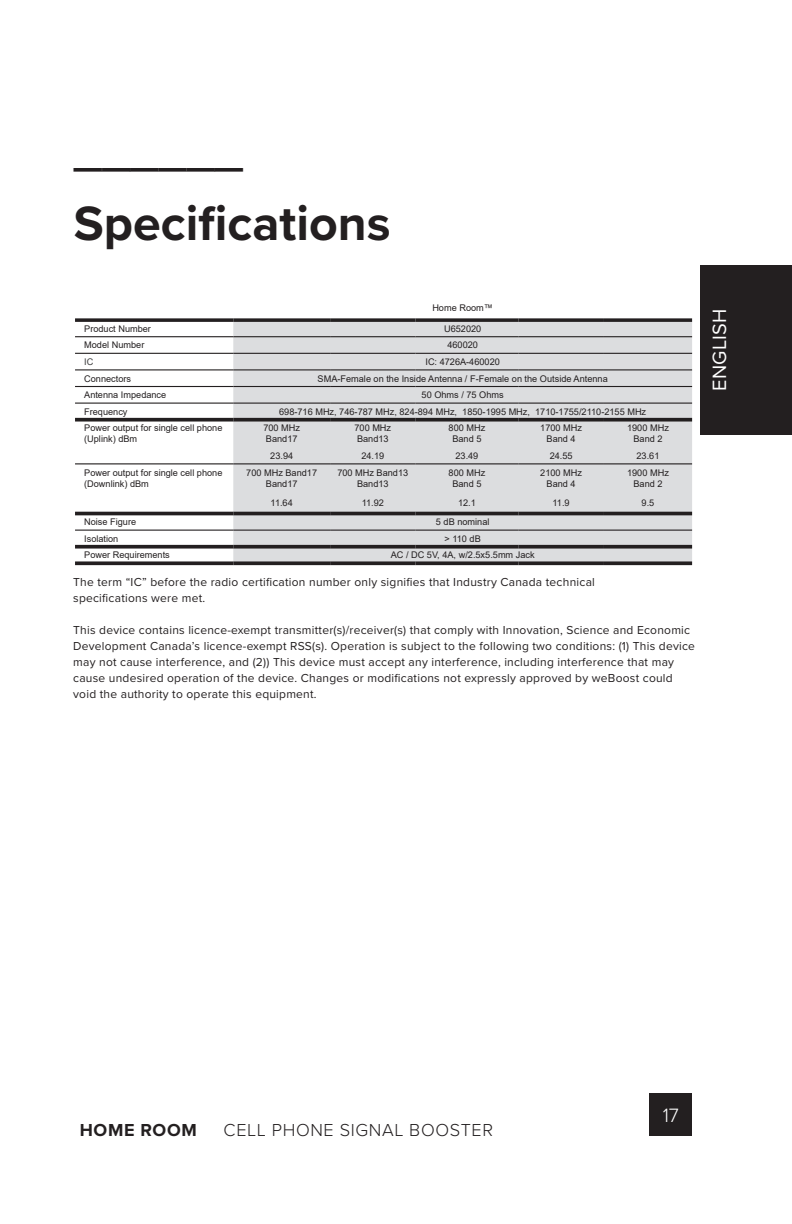
<style>
.page{position:relative;width:792px;height:1224px;background:#fff}
.page>*{position:absolute;margin:0;border:0;box-sizing:border-box;transform-origin:0 0}
.t1{font:700 50px "Proxima Nova";color:#231f20}
.t2{font:600 50px "Proxima Nova";color:#231f20}
.t3{font:20px "Proxima Nova";letter-spacing:.01em;color:#fff}
.t4{font:300 20px "Proxima Nova";color:#fff}
.t5{font:300 18px "Proxima Nova";letter-spacing:.035em;color:#231f20}
.t6{font:700 18px "Proxima Nova";letter-spacing:.035em;color:#231f20}
.t7{font:12px/16px "Proxima Nova";letter-spacing:.02em;color:#231f20}
.t8{font:9.2px/11px "Arial";color:#231f20}
.t9{font:9.2px "Arial";color:#3e3e3f}
</style>
<div class="page">
<div style="left:650px;top:1094px;width:42px;height:42px;background:#231f20"></div>
<div style="left:700px;top:265px;width:92px;height:169px;background:#231f20"></div>
<div style="left:233px;top:322px;width:459px;height:239px;background:#dcdddf"></div>
<hr style="left:75px;top:336px;width:158px;height:1px;background:#231f20">
<hr style="left:75px;top:353px;width:158px;height:1px;background:#231f20">
<hr style="left:75px;top:369px;width:158px;height:1px;background:#231f20">
<hr style="left:75px;top:386px;width:158px;height:1px;background:#231f20">
<hr style="left:75px;top:403px;width:158px;height:1px;background:#231f20">
<hr style="left:233px;top:336px;width:97px;height:1px;background:#231f20">
<hr style="left:330px;top:336px;width:86px;height:1px;background:#231f20">
<hr style="left:416px;top:336px;width:102px;height:1px;background:#231f20">
<hr style="left:518px;top:336px;width:86px;height:1px;background:#231f20">
<hr style="left:604px;top:336px;width:88px;height:1px;background:#231f20">
<hr style="left:233px;top:353px;width:97px;height:1px;background:#231f20">
<hr style="left:330px;top:353px;width:86px;height:1px;background:#231f20">
<hr style="left:416px;top:353px;width:102px;height:1px;background:#231f20">
<hr style="left:518px;top:353px;width:86px;height:1px;background:#231f20">
<hr style="left:604px;top:353px;width:88px;height:1px;background:#231f20">
<hr style="left:233px;top:369px;width:97px;height:1px;background:#231f20">
<hr style="left:330px;top:369px;width:86px;height:1px;background:#231f20">
<hr style="left:416px;top:369px;width:102px;height:1px;background:#231f20">
<hr style="left:518px;top:369px;width:86px;height:1px;background:#231f20">
<hr style="left:604px;top:369px;width:88px;height:1px;background:#231f20">
<hr style="left:233px;top:386px;width:97px;height:1px;background:#231f20">
<hr style="left:330px;top:386px;width:86px;height:1px;background:#231f20">
<hr style="left:416px;top:386px;width:102px;height:1px;background:#231f20">
<hr style="left:518px;top:386px;width:86px;height:1px;background:#231f20">
<hr style="left:604px;top:386px;width:88px;height:1px;background:#231f20">
<hr style="left:233px;top:403px;width:97px;height:1px;background:#231f20">
<hr style="left:330px;top:403px;width:86px;height:1px;background:#231f20">
<hr style="left:416px;top:403px;width:102px;height:1px;background:#231f20">
<hr style="left:518px;top:403px;width:86px;height:1px;background:#231f20">
<hr style="left:604px;top:403px;width:88px;height:1px;background:#231f20">
<svg style="left:75px;top:418px;width:158px;height:4px"></svg>
<svg style="left:233px;top:418px;width:97px;height:4px"></svg>
<svg style="left:330px;top:418px;width:86px;height:4px"></svg>
<svg style="left:416px;top:418px;width:102px;height:4px"></svg>
<svg style="left:518px;top:418px;width:86px;height:4px"></svg>
<svg style="left:604px;top:418px;width:88px;height:4px"></svg>
<svg style="left:75px;top:561px;width:158px;height:4px"></svg>
<svg style="left:233px;top:561px;width:97px;height:4px"></svg>
<svg style="left:330px;top:561px;width:86px;height:4px"></svg>
<svg style="left:416px;top:561px;width:102px;height:4px"></svg>
<svg style="left:518px;top:561px;width:86px;height:4px"></svg>
<svg style="left:604px;top:561px;width:88px;height:4px"></svg>
<hr style="left:75px;top:512px;width:158px;height:3px;background:#231f20">
<hr style="left:233px;top:512px;width:97px;height:3px;background:#231f20">
<hr style="left:330px;top:512px;width:86px;height:3px;background:#231f20">
<hr style="left:416px;top:512px;width:102px;height:3px;background:#231f20">
<hr style="left:518px;top:512px;width:86px;height:3px;background:#231f20">
<hr style="left:604px;top:512px;width:88px;height:3px;background:#231f20">
<svg style="left:75px;top:545px;width:158px;height:4px"></svg>
<svg style="left:233px;top:545px;width:97px;height:4px"></svg>
<svg style="left:330px;top:545px;width:86px;height:4px"></svg>
<svg style="left:416px;top:545px;width:102px;height:4px"></svg>
<svg style="left:518px;top:545px;width:86px;height:4px"></svg>
<svg style="left:604px;top:545px;width:88px;height:4px"></svg>
<hr style="left:75px;top:530px;width:158px;height:1px;background:#231f20">
<hr style="left:233px;top:530px;width:97px;height:1px;background:#231f20">
<hr style="left:330px;top:530px;width:86px;height:1px;background:#231f20">
<hr style="left:416px;top:530px;width:102px;height:1px;background:#231f20">
<hr style="left:518px;top:530px;width:86px;height:1px;background:#231f20">
<hr style="left:604px;top:530px;width:88px;height:1px;background:#231f20">
<hr style="left:75px;top:463px;width:158px;height:1px;background:#231f20">
<hr style="left:233px;top:463px;width:97px;height:1px;background:#231f20">
<hr style="left:330px;top:463px;width:86px;height:1px;background:#231f20">
<hr style="left:416px;top:463px;width:102px;height:1px;background:#231f20">
<hr style="left:518px;top:463px;width:86px;height:1px;background:#231f20">
<hr style="left:604px;top:463px;width:88px;height:1px;background:#231f20">
<svg style="left:75px;top:318px;width:158px;height:4px"></svg>
<svg style="left:233px;top:318px;width:97px;height:4px"></svg>
<svg style="left:330px;top:318px;width:86px;height:4px"></svg>
<svg style="left:416px;top:318px;width:102px;height:4px"></svg>
<svg style="left:518px;top:318px;width:86px;height:4px"></svg>
<svg style="left:604px;top:318px;width:88px;height:4px"></svg>
<p class="t2" style="left:74px;top:112px;width:171px">______</p>
<p class="t1" style="left:74px;top:186px;width:318px">Specifications</p>
<p class="t8" style="left:432px;top:303px;width:62px">Home Room™</p>
<p class="t8" style="left:84px;top:323px;width:68px">Product Number</p>
<p class="t8" style="left:444px;top:323px;width:39px">U652020</p>
<p class="t8" style="left:84px;top:340px;width:62px">Model Number</p>
<p class="t8" style="left:447px;top:340px;width:32px">460020</p>
<p class="t9" style="left:84px;top:355px;width:11px">IC</p>
<p class="t8" style="left:425px;top:356px;width:76px">IC: 4726A-460020</p>
<p class="t8" style="left:84px;top:373px;width:48px">Connectors</p>
<p class="t8" style="left:318px;top:373px;width:292px">SMA-Female on the Inside Antenna / F-Female on the Outside Antenna</p>
<p class="t8" style="left:84px;top:389px;width:84px">Antenna Impedance</p>
<p class="t8" style="left:422px;top:389px;width:84px">50 Ohms / 75 Ohms</p>
<p class="t8" style="left:84px;top:406px;width:45px">Frequency</p>
<p class="t8" style="left:279px;top:406px;width:369px">698-716 MHz, 746-787 MHz, 824-894 MHz, 1850-1995 MHz, 1710-1755/2110-2155 MHz</p>
<p class="t8" style="left:84px;top:423px;width:140px">Power output for single cell phone (Uplink) dBm</p>
<p class="t8" style="left:263px;top:423px;width:38px">700 MHz</p>
<p class="t8" style="left:354px;top:423px;width:38px">700 MHz</p>
<p class="t8" style="left:357px;top:434px;width:33px">Band13</p>
<p class="t8" style="left:449px;top:423px;width:38px">800 MHz</p>
<p class="t8" style="left:452px;top:434px;width:31px">Band 5</p>
<p class="t8" style="left:627px;top:423px;width:43px">1900 MHz</p>
<p class="t8" style="left:633px;top:434px;width:31px">Band 2</p>
<p class="t8" style="left:540px;top:423px;width:43px">1700 MHz</p>
<p class="t8" style="left:547px;top:434px;width:31px">Band 4</p>
<p class="t8" style="left:266px;top:434px;width:33px">Band17</p>
<p class="t8" style="left:270px;top:450px;width:24px">23.94</p>
<p class="t8" style="left:361px;top:450px;width:24px">24.19</p>
<p class="t8" style="left:455px;top:450px;width:24px">23.49</p>
<p class="t8" style="left:550px;top:450px;width:24px">24.55</p>
<p class="t8" style="left:637px;top:450px;width:24px">23.61</p>
<p class="t8" style="left:84px;top:467px;width:140px">Power output for single cell phone (Downlink) dBm</p>
<p class="t8" style="left:246px;top:467px;width:72px">700 MHz Band17</p>
<p class="t8" style="left:266px;top:478px;width:33px">Band17</p>
<p class="t8" style="left:337px;top:467px;width:72px">700 MHz Band13</p>
<p class="t8" style="left:357px;top:478px;width:33px">Band13</p>
<p class="t8" style="left:449px;top:467px;width:38px">800 MHz</p>
<p class="t8" style="left:452px;top:478px;width:31px">Band 5</p>
<p class="t8" style="left:540px;top:467px;width:43px">2100 MHz</p>
<p class="t8" style="left:547px;top:478px;width:31px">Band 4</p>
<p class="t8" style="left:627px;top:467px;width:43px">1900 MHz</p>
<p class="t8" style="left:633px;top:478px;width:31px">Band 2</p>
<p class="t8" style="left:271px;top:497px;width:24px">11.64</p>
<p class="t8" style="left:362px;top:497px;width:24px">11.92</p>
<p class="t8" style="left:458px;top:497px;width:19px">12.1</p>
<p class="t8" style="left:553px;top:497px;width:19px">11.9</p>
<p class="t8" style="left:642px;top:497px;width:14px">9.5</p>
<p class="t8" style="left:84px;top:516px;width:54px">Noise Figure</p>
<p class="t8" style="left:436px;top:516px;width:55px">5 dB nominal</p>
<p class="t8" style="left:84px;top:533px;width:36px">Isolation</p>
<p class="t8" style="left:445px;top:533px;width:38px">&gt; 110 dB</p>
<p class="t8" style="left:84px;top:550px;width:87px">Power Requirements</p>
<p class="t8" style="left:391px;top:550px;width:146px">AC / DC 5V, 4A, w/2.5x5.5mm Jack</p>
<p class="t7" style="left:73px;top:573px;width:523px">The term “IC” before the radio certification number only signifies that Industry Canada technical specifications were met.</p>
<p class="t7" style="left:73px;top:621px;width:623px">This device contains licence-exempt transmitter(s)/receiver(s) that comply with Innovation, Science and Economic Development Canada’s licence-exempt RSS(s). Operation is subject to the following two conditions: (1) This device may not cause interference, and (2)) This device must accept any interference, including interference that may cause undesired operation of the device. Changes or modifications not expressly approved by weBoost could void the authority to operate this equipment.</p>
<h2 class="t3" style="left:704px;top:391px;width:83px;rotate:-90deg">ENGLISH</h2>
<h3 class="t6" style="left:80px;top:1116px;width:118px">HOME ROOM</h3>
<h3 class="t5" style="left:224px;top:1116px;width:271px">CELL PHONE SIGNAL BOOSTER</h3>
<h2 class="t4" style="left:663px;top:1100px;width:18px">17</h2>
</div>
